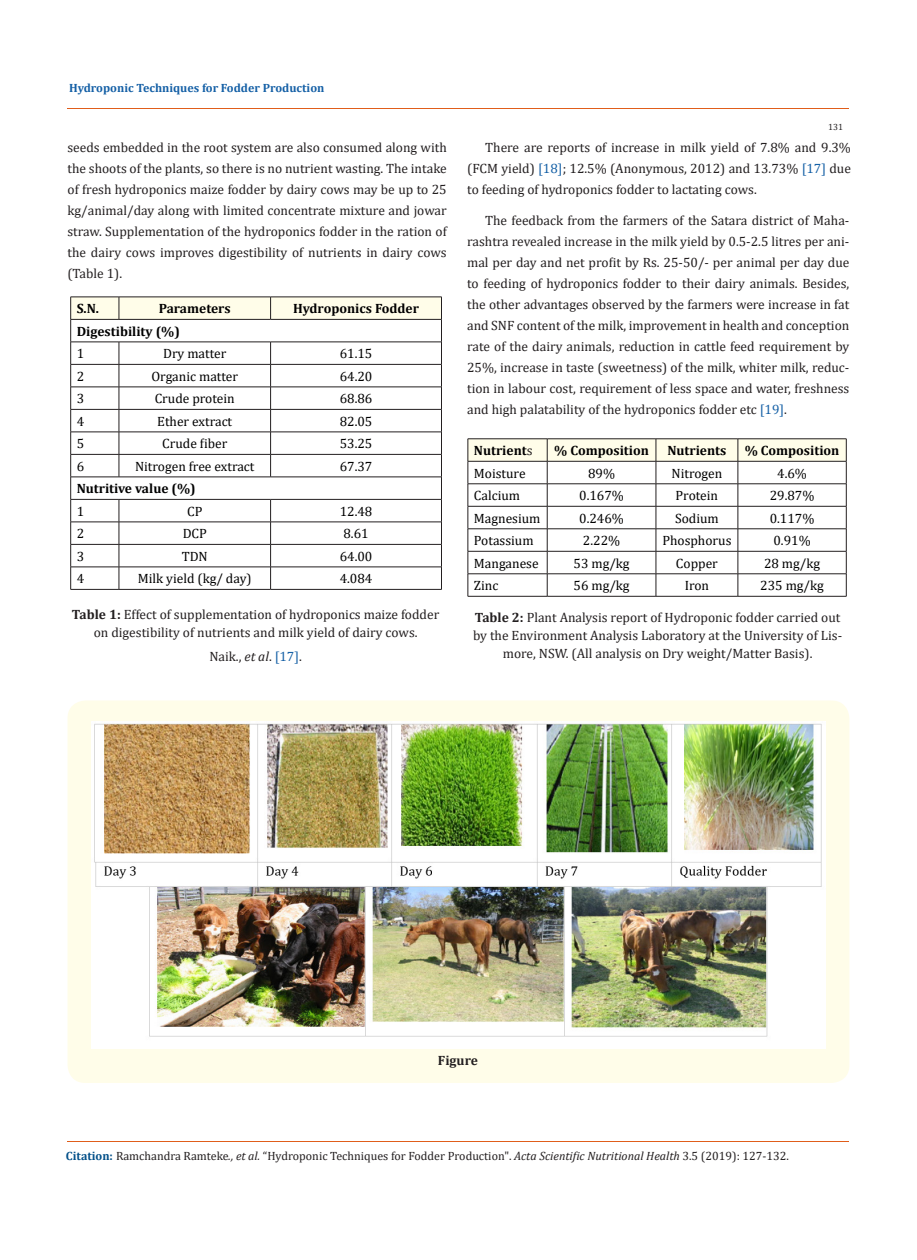
<style>
.page{position:relative;width:917px;height:1260px;background:#fff}
.page>*{position:absolute;margin:0;border:0;box-sizing:border-box;transform-origin:0 0}
.t1{font:13.5px/21px "Cambria";color:#231f20;text-align:justify}
.t2{font:13.5px "Cambria";color:#000}
.t3{font:700 13.5px "Cambria";color:#000}
.t4{font:700 13.5px "Cambria";color:#231f20}
.t5{font:12px "Cambria";color:#231f20}
.t6{font:700 12px "Cambria";color:#1560a6}
.t7{font:9px "Cambria";color:#231f20}
.s1{font-weight:700}
.s2{font-style:italic}
.s3{color:#1560a6}
.s4{font-weight:400;color:#231f20}
.s5{font-weight:700;color:#035089}
</style>
<div class="page">
<hr style="left:67px;top:109px;width:782px;height:1px;background:#e05d1a">
<svg style="left:70px;top:297px;width:372px;height:292px"></svg>
<hr style="left:70px;top:589px;width:49px;height:1px;background:#231f20">
<hr style="left:119px;top:589px;width:151px;height:1px;background:#231f20">
<hr style="left:270px;top:589px;width:171px;height:1px;background:#231f20">
<svg style="left:467px;top:439px;width:380px;height:157px"></svg>
<hr style="left:467px;top:596px;width:80px;height:1px;background:#231f20">
<hr style="left:547px;top:596px;width:109px;height:1px;background:#231f20">
<hr style="left:656px;top:596px;width:81px;height:1px;background:#231f20">
<hr style="left:737px;top:596px;width:109px;height:1px;background:#231f20">
<div style="left:67px;top:700px;width:782px;height:383px;background:#fffde9;border-radius:18px"></div>
<img style="left:91px;top:721px;width:734px;height:328px">
<hr style="left:67px;top:1142px;width:782px;height:1px;background:#e05d1a">
<p class="t6" style="left:69px;top:79px;width:257px">Hydroponic Techniques for Fodder Production</p>
<p class="t1" style="left:67px;top:136px;width:381px">seeds embedded in the root system are also consumed along with the shoots of the plants, so there is no nutrient wasting. The intake of fresh hydroponics maize fodder by dairy cows may be up to 25 kg/animal/day along with limited concentrate mixture and jowar straw. Supplementation of the hydroponics fodder in the ration of the dairy cows improves digestibility of nutrients in dairy cows (Table 1).</p>
<p class="t3" style="left:77px;top:299px;width:24px">S.N.</p>
<p class="t3" style="left:159px;top:299px;width:73px">Parameters</p>
<p class="t3" style="left:293px;top:299px;width:127px">Hydroponics Fodder</p>
<p class="t3" style="left:77px;top:322px;width:105px">Digestibility (%)</p>
<p class="t2" style="left:77px;top:346px;width:9px">1</p>
<p class="t2" style="left:163px;top:346px;width:65px">Dry matter</p>
<p class="t2" style="left:340px;top:346px;width:34px">61.15</p>
<p class="t2" style="left:77px;top:368px;width:9px">2</p>
<p class="t2" style="left:151px;top:368px;width:88px">Organic matter</p>
<p class="t2" style="left:340px;top:368px;width:34px">64.20</p>
<p class="t2" style="left:77px;top:391px;width:9px">3</p>
<p class="t2" style="left:155px;top:391px;width:82px">Crude protein</p>
<p class="t2" style="left:340px;top:391px;width:34px">68.86</p>
<p class="t2" style="left:77px;top:413px;width:9px">4</p>
<p class="t2" style="left:157px;top:413px;width:76px">Ether extract</p>
<p class="t2" style="left:340px;top:413px;width:34px">82.05</p>
<p class="t2" style="left:77px;top:436px;width:9px">5</p>
<p class="t2" style="left:162px;top:436px;width:67px">Crude fiber</p>
<p class="t2" style="left:340px;top:436px;width:34px">53.25</p>
<p class="t2" style="left:77px;top:458px;width:9px">6</p>
<p class="t2" style="left:135px;top:458px;width:121px">Nitrogen free extract</p>
<p class="t2" style="left:340px;top:458px;width:34px">67.37</p>
<p class="t3" style="left:77px;top:479px;width:121px">Nutritive value (%)</p>
<p class="t2" style="left:77px;top:503px;width:9px">1</p>
<p class="t2" style="left:187px;top:503px;width:17px">CP</p>
<p class="t2" style="left:340px;top:503px;width:34px">12.48</p>
<p class="t2" style="left:77px;top:526px;width:9px">2</p>
<p class="t2" style="left:183px;top:526px;width:26px">DCP</p>
<p class="t2" style="left:343px;top:526px;width:27px">8.61</p>
<p class="t2" style="left:77px;top:548px;width:9px">3</p>
<p class="t2" style="left:182px;top:548px;width:28px">TDN</p>
<p class="t2" style="left:340px;top:548px;width:34px">64.00</p>
<p class="t2" style="left:77px;top:571px;width:9px">4</p>
<p class="t2" style="left:138px;top:571px;width:115px">Milk yield (kg/ day)</p>
<p class="t2" style="left:340px;top:571px;width:34px">4.084</p>
<p class="t1" style="left:72px;top:605px;width:369px;line-height:18px;text-align:center"><span class="s1">Table 1:</span> Effect of supplementation of hydroponics maize fodder on digestibility of nutrients and milk yield of dairy cows.</p>
<p class="t1" style="left:209px;top:646px;width:94px">Naik., <span class="s2">et al</span>. <span class="s3">[17]</span>.</p>
<p class="t7" style="left:828px;top:122px;width:16px">131</p>
<p class="t1" style="left:467px;top:136px;width:385px;text-indent:18px">There are reports of increase in milk yield of 7.8% and 9.3% (FCM yield) <span class="s3">[18]</span>; 12.5% (Anonymous, 2012) and 13.73% <span class="s3">[17]</span> due to feeding of hydroponics fodder to lactating cows.</p>
<p class="t1" style="left:467px;top:210px;width:384px;text-indent:18px">The feedback from the farmers of the Satara district of Maha&shy;rashtra revealed increase in the milk yield by 0.5-2.5 litres per ani&shy;mal per day and net profit by Rs. 25-50/- per animal per day due to feeding of hydroponics fodder to their dairy animals. Besides, the other advantages observed by the farmers were increase in fat and SNF content of the milk, improvement in health and conception rate of the dairy animals, reduction in cattle feed requirement by 25%, increase in taste (sweetness) of the milk, whiter milk, reduc&shy;tion in labour cost, requirement of less space and water, freshness and high palatability of the hydroponics fodder etc <span class="s3">[19]</span>.</p>
<p class="t3" style="left:474px;top:441px;width:60px">Nutrient<span class="s4">s</span></p>
<p class="t3" style="left:554px;top:441px;width:96px">% Composition</p>
<p class="t3" style="left:667px;top:441px;width:61px">Nutrients</p>
<p class="t3" style="left:744px;top:441px;width:96px">% Composition</p>
<p class="t2" style="left:474px;top:465px;width:53px">Moisture</p>
<p class="t2" style="left:588px;top:465px;width:28px">89%</p>
<p class="t2" style="left:671px;top:465px;width:52px">Nitrogen</p>
<p class="t2" style="left:777px;top:465px;width:31px">4.6%</p>
<p class="t2" style="left:474px;top:488px;width:48px">Calcium</p>
<p class="t2" style="left:579px;top:488px;width:46px">0.167%</p>
<p class="t2" style="left:675px;top:488px;width:44px">Protein</p>
<p class="t2" style="left:769px;top:488px;width:46px">29.87%</p>
<p class="t2" style="left:474px;top:510px;width:68px">Magnesium</p>
<p class="t2" style="left:579px;top:510px;width:46px">0.246%</p>
<p class="t2" style="left:675px;top:510px;width:45px">Sodium</p>
<p class="t2" style="left:769px;top:510px;width:46px">0.117%</p>
<p class="t2" style="left:474px;top:533px;width:61px">Potassium</p>
<p class="t2" style="left:583px;top:533px;width:39px">2.22%</p>
<p class="t2" style="left:662px;top:533px;width:71px">Phosphorus</p>
<p class="t2" style="left:773px;top:533px;width:39px">0.91%</p>
<p class="t2" style="left:474px;top:555px;width:66px">Manganese</p>
<p class="t2" style="left:573px;top:555px;width:58px">53 mg/kg</p>
<p class="t2" style="left:676px;top:555px;width:43px">Copper</p>
<p class="t2" style="left:764px;top:555px;width:58px">28 mg/kg</p>
<p class="t2" style="left:474px;top:578px;width:26px">Zinc</p>
<p class="t2" style="left:573px;top:578px;width:58px">56 mg/kg</p>
<p class="t2" style="left:684px;top:578px;width:26px">Iron</p>
<p class="t2" style="left:760px;top:578px;width:65px">235 mg/kg</p>
<p class="t1" style="left:473px;top:608px;width:370px;line-height:18px;text-align:center"><span class="s1">Table 2:</span> Plant Analysis report of Hydroponic fodder carried out by the Environment Analysis Laboratory at the University of Lis&shy;more, NSW. (All analysis on Dry weight/Matter Basis).</p>
<p class="t4" style="left:438px;top:1051px;width:41px">Figure</p>
<p class="t5" style="left:66px;top:1149px;width:724px"><span class="s5">Citation:</span> Ramchandra Ramteke<span class="s2">., et al.</span> “Hydroponic Techniques for Fodder Production". <span class="s2">Acta Scientific Nutritional Health</span> 3.5 (2019): 127-132.</p>
</div>
